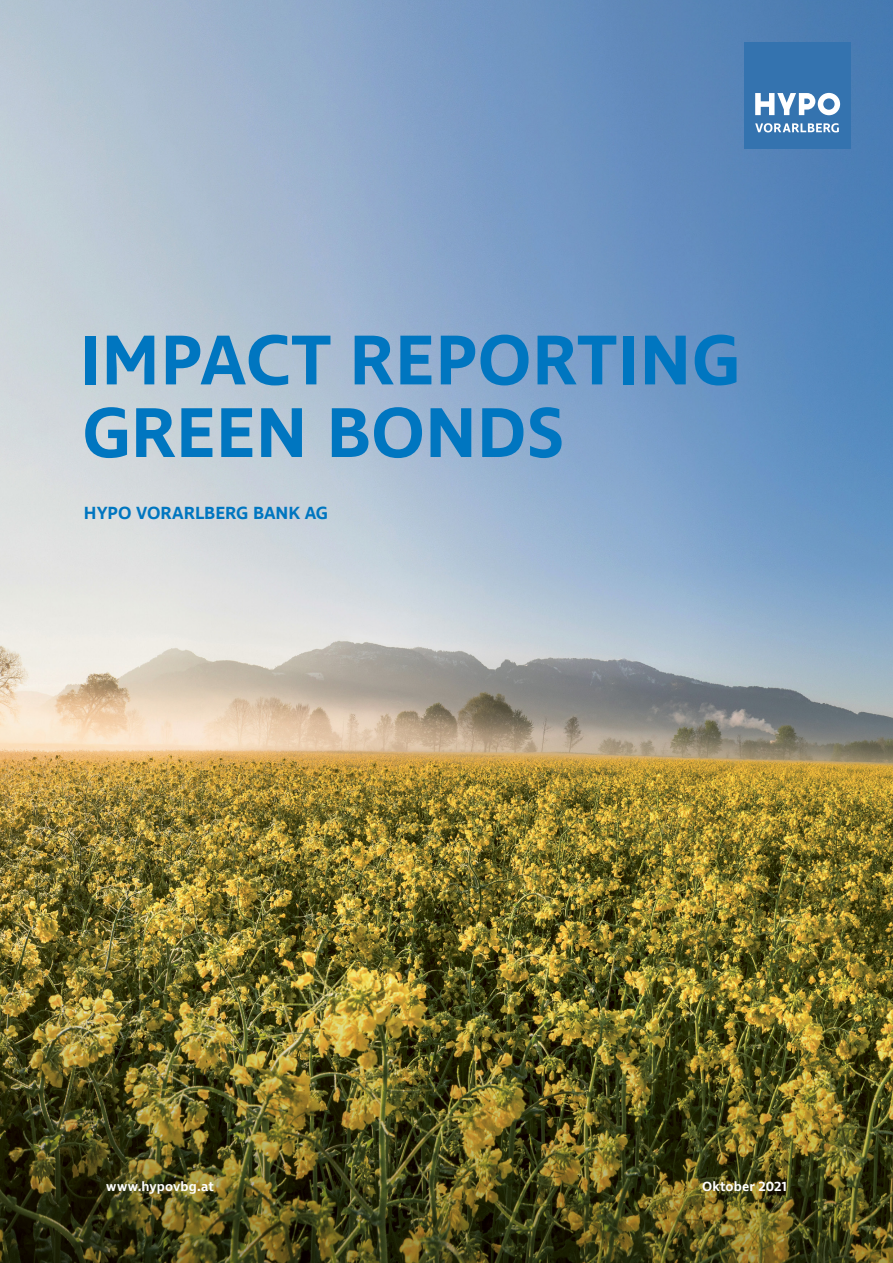
<style>
.page{position:relative;width:893px;height:1263px;background:#fff}
.page>*{position:absolute;margin:0;border:0;box-sizing:border-box;transform-origin:0 0}
.t1{font:600 72px "Ingra";letter-spacing:.005em;color:#0076c0}
.NB_Headline5_12pt_se{font:600 18px "Ingra";color:#0076c0}
.t2{font:600 13.5px "Ingra";letter-spacing:.015em;color:#fff}
</style>
<div class="page">
<img style="left:0;top:0;width:893px;height:750px">
<div style="left:744px;top:43px;width:106px;height:106px;background:#3473af"></div>
<svg style="left:755px;top:123px;width:84px;height:9px"></svg>
<svg style="left:755px;top:93px;width:85px;height:22px"></svg>
<img style="left:0;top:750px;width:893px;height:513px">
<p class="t1" style="left:80px;top:315px;width:662px">IMPACT REPORTING</p>
<p class="t1" style="left:82px;top:388px;width:483px">GREEN BONDS</p>
<p class="NB_Headline5_12pt_se" style="left:84px;top:502px;width:246px">HYPO VORARLBERG BANK AG</p>
<p class="t2" style="left:106px;top:1178px;width:109px">www.hypovbg.at</p>
<p class="t2" style="left:702px;top:1178px;width:86px">Oktober 2021</p>
</div>
